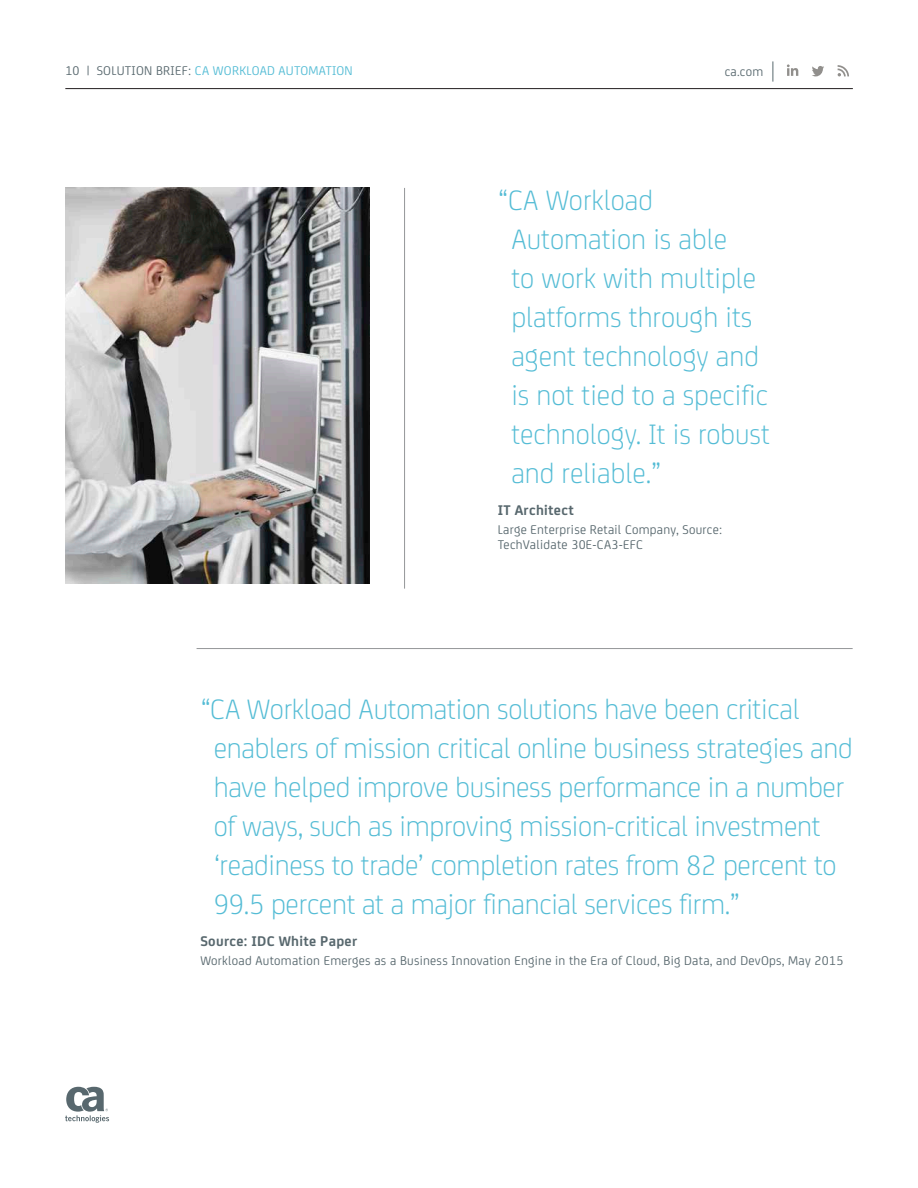
<style>
.page{position:relative;width:918px;height:1188px;background:#fff}
.page>*{position:absolute;margin:0;border:0;box-sizing:border-box;transform-origin:0 0}
.t1{font:300 30px/39px "CA Sans";letter-spacing:-.01em;color:#54bcd5}
.t2{font:700 15px "CA Sans";letter-spacing:.02em;color:#58686e}
.t3{font:13.5px/15px "CA Sans";letter-spacing:.02em;color:#58686e}
.t4{font:13.5px "CA Sans";letter-spacing:.02em;color:#54bcd5}
.s1{color:#58686e}
</style>
<div class="page">
<hr style="left:65px;top:88px;width:788px;height:1px;background:#231f20">
<svg style="left:773px;top:61px;width:1px;height:21px"></svg>
<svg style="left:787px;top:64px;width:11px;height:12px"></svg>
<svg style="left:838px;top:65px;width:11px;height:11px"></svg>
<svg style="left:812px;top:66px;width:12px;height:10px"></svg>
<svg style="left:65px;top:1087px;width:44px;height:36px"></svg>
<hr style="left:404px;top:188px;width:1px;height:401px;background:#949698">
<hr style="left:197px;top:648px;width:656px;height:1px;background:#949698">
<img style="left:65px;top:188px;width:304px;height:396px">
<p class="t4" style="left:65px;top:61px;width:289px"><span class="s1">10 | SOLUTION BRIEF:</span> CA WORKLOAD AUTOMATION</p>
<p class="t3" style="left:725px;top:63px;width:40px">ca.com</p>
<p class="t1" style="left:511px;top:179px;width:260px;text-indent:-14px">“CA Workload<br>Automation is able<br>to work with multiple platforms through its agent technology and is not tied to a specific technology. It is robust and reliable.”</p>
<p class="t2" style="left:498px;top:499px;width:78px">IT Architect</p>
<p class="t3" style="left:498px;top:521px;width:226px">Large Enterprise Retail Company, Source:<br>TechValidate 30E-CA3-EFC</p>
<p class="t1" style="left:214px;top:688px;width:640px;text-indent:-14px">“CA Workload Automation solutions have been critical enablers of mission critical online business strategies and have helped improve business performance in a number of ways, such as improving mission-critical investment ‘readiness to trade’ completion rates from 82 percent to 99.5 percent at a major financial services firm.”</p>
<p class="t2" style="left:200px;top:929px;width:158px">Source: IDC White Paper</p>
<p class="t3" style="left:200px;top:952px;width:645px">Workload Automation Emerges as a Business Innovation Engine in the Era of Cloud, Big Data, and DevOps, May 2015</p>
</div>
